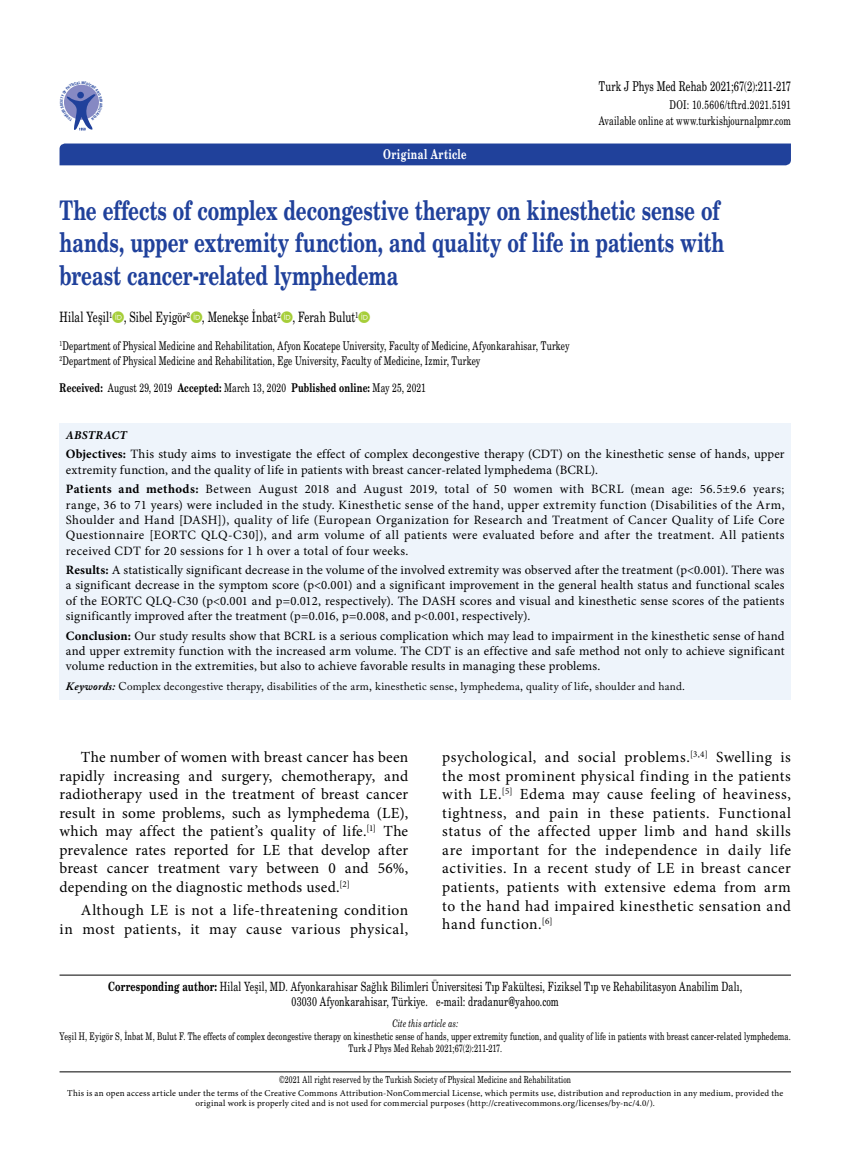
<style>
.page{position:relative;width:859px;height:1170px;background:#fff}
.page>*{position:absolute;margin:0;border:0;box-sizing:border-box;transform-origin:0 0}
.t1{font:27px/32.4px "Madison Bold Tr";letter-spacing:-.005em;color:#20419b}
.t2{font:15.45px/18.6px "Minion Pro";letter-spacing:.03em;color:#000;text-align:justify}
.t3{font:14.25px "Madison Tr";letter-spacing:.005em;color:#000}
.t4{font:13.5px "Madison Tr";color:#000}
.t5{font:13.5px "Madison Bold Tr";letter-spacing:.03em;color:#fff}
.t6{font:12.75px/15.3px "Minion Pro";letter-spacing:.015em;color:#000;text-align:justify}
.t7{font:12.75px/15.3px "Madison Tr";letter-spacing:.015em;color:#000;text-align:center}
.t8{font:12px/15.6px "Madison Tr";letter-spacing:.01em;color:#000;text-align:right}
.t9{font:italic 700 12px "Minion Pro";letter-spacing:.015em;color:#000}
.t10{font:11.25px "Adobe Caslon Pro";letter-spacing:.015em;color:#000}
.t11{font:10.5px/12.6px "Madison Tr";letter-spacing:.015em;color:#000;text-align:center}
.t12{font:10.5px "Madison Italic Tr";letter-spacing:.015em;color:#000}
.t13{font:9.75px "Madison Tr";letter-spacing:.02em;color:#000}
.t14{font:9px/10.8px "Minion Pro";letter-spacing:.02em;color:#000;text-align:center}
.t15{font:3.6px "Helvetica Cond Bold Tr";color:#20419b}
.s1{font-family:"Madison Bold Tr"}
.s2{font-weight:700}
.s3{font-weight:700;font-style:italic}
</style>
<div class="page">
<div style="left:60px;top:143px;width:731px;height:22px;background:#20419b"></div>
<hr style="left:60px;top:974px;width:731px;height:1px;background:#000">
<hr style="left:60px;top:1071px;width:731px;height:1px;background:#000">
<div style="left:60px;top:423px;width:731px;height:276px;background:#eef4fb"></div>
<svg style="left:64px;top:84px;width:35px;height:47px"></svg>
<p class="t15" style="left:59px;top:104px;width:4px;rotate:-90deg">C</p>
<p class="t5" style="left:383px;top:146px;width:85px">Original Article</p>
<p class="t4" style="left:599px;top:78px;width:194px">Turk J Phys Med Rehab 2021;67(2):211-217</p>
<p class="t8" style="left:599px;top:97px;width:194px">DOI: 10.5606/tftrd.2021.5191<br>Available online at www.turkishjournalpmr.com</p>
<h1 class="t1" style="left:60px;top:193px;width:666px">The effects of complex decongestive therapy on kinesthetic sense of hands, upper extremity function, and quality of life in patients with breast cancer-related lymphedema</h1>
<p class="t3" style="left:60px;top:308px;width:300px">Hilal Yeşil<sup>1</sup> , Sibel Eyigör<sup>2</sup> , Menekşe İnbat<sup>2</sup> , Ferah Bulut<sup>1</sup></p>
<p class="t8" style="left:60px;top:339px;width:512px;line-height:14.4px;text-align:left"><sup>1</sup>Department of Physical Medicine and Rehabilitation, Afyon Kocatepe University, Faculty of Medicine, Afyonkarahisar, Turkey<br><sup>2</sup>Department of Physical Medicine and Rehabilitation, Ege University, Faculty of Medicine, Izmir, Turkey</p>
<p class="t8" style="left:60px;top:379px;width:368px"><span class="s1">Received:</span> August 29, 2019 <span class="s1">Accepted:</span> March 13, 2020 <span class="s1">Published online:</span> May 25, 2021</p>
<p class="t9" style="left:66px;top:426px;width:62px">ABSTRACT</p>
<p class="t6" style="left:66px;top:446px;width:720px"><span class="s2">Objectives:</span> This study aims to investigate the effect of complex decongestive therapy (CDT) on the kinesthetic sense of hands, upper extremity function, and the quality of life in patients with breast cancer-related lymphedema (BCRL).</p>
<p class="t6" style="left:66px;top:481px;width:720px"><span class="s2">Patients and methods:</span> Between August 2018 and August 2019, total of 50 women with BCRL (mean age: 56.5±9.6 years; range, 36 to 71 years) were included in the study. Kinesthetic sense of the hand, upper extremity function (Disabilities of the Arm, Shoulder and Hand [DASH]), quality of life (European Organization for Research and Treatment of Cancer Quality of Life Core Questionnaire [EORTC QLQ-C30]), and arm volume of all patients were evaluated before and after the treatment. All patients received CDT for 20 sessions for 1 h over a total of four weeks.</p>
<p class="t6" style="left:66px;top:562px;width:720px"><span class="s2">Results:</span> A statistically significant decrease in the volume of the involved extremity was observed after the treatment (p&lt;0.001). There was a significant decrease in the symptom score (p&lt;0.001) and a significant improvement in the general health status and functional scales of the EORTC QLQ-C30 (p&lt;0.001 and p=0.012, respectively). The DASH scores and visual and kinesthetic sense scores of the patients significantly improved after the treatment (p=0.016, p=0.008, and p&lt;0.001, respectively).</p>
<p class="t6" style="left:66px;top:628px;width:720px"><span class="s2">Conclusion:</span> Our study results show that BCRL is a serious complication which may lead to impairment in the kinesthetic sense of hand and upper extremity function with the increased arm volume. The CDT is an effective and safe method not only to achieve significant volume reduction in the extremities, but also to achieve favorable results in managing these problems.</p>
<p class="t10" style="left:66px;top:679px;width:621px"><span class="s3">Keywords:</span> Complex decongestive therapy, disabilities of the arm, kinesthetic sense, lymphedema, quality of life, shoulder and hand.</p>
<p class="t2" style="left:60px;top:748px;width:350px;text-indent:21px">The number of women with breast cancer has been rapidly increasing and surgery, chemotherapy, and radiotherapy used in the treatment of breast cancer result in some problems, such as lymphedema (LE), which may affect the patient’s quality of life.<sup>[1]</sup> The prevalence rates reported for LE that develop after breast cancer treatment vary between 0 and 56%, depending on the diagnostic methods used.<sup>[2]</sup></p>
<p class="t2" style="left:60px;top:901px;width:350px;text-align:right">Although LE is not a life-threatening condition<br>in most patients, it may cause various physical,</p>
<p class="t2" style="left:442px;top:748px;width:350px">psychological, and social problems.<sup>[3,4]</sup> Swelling is the most prominent physical finding in the patients with LE.<sup>[5]</sup> Edema may cause feeling of heaviness, tightness, and pain in these patients. Functional status of the affected upper limb and hand skills are important for the independence in daily life activities. In a recent study of LE in breast cancer patients, patients with extensive edema from arm to the hand had impaired kinesthetic sensation and hand function.<sup>[6]</sup></p>
<p class="t7" style="left:108px;top:978px;width:635px"><span class="s1">Corresponding author:</span> Hilal Yeşil, MD. Afyonkarahisar Sağlık Bilimleri Üniversitesi Tıp Fakültesi, Fiziksel Tıp ve Rehabilitasyon Anabilim Dalı,<br>03030 Afyonkarahisar, Türkiye. e-mail: dradanur@yahoo.com</p>
<p class="t12" style="left:392px;top:1016px;width:67px">Cite this article as:</p>
<p class="t11" style="left:60px;top:1029px;width:733px">Yeşil H, Eyigör S, İnbat M, Bulut F. The effects of complex decongestive therapy on kinesthetic sense of hands, upper extremity function, and quality of life in patients with breast cancer-related lymphedema.<br>Turk J Phys Med Rehab 2021;67(2):211-217.</p>
<p class="t14" style="left:67px;top:1087px;width:717px">This is an open access article under the terms of the Creative Commons Attribution-NonCommercial License, which permits use, distribution and reproduction in any medium, provided the original work is properly cited and is not used for commercial purposes (http://creativecommons.org/licenses/by-nc/4.0/).</p>
<p class="t13" style="left:279px;top:1073px;width:293px">©2021 All right reserved by the Turkish Society of Physical Medicine and Rehabilitation</p>
</div>
